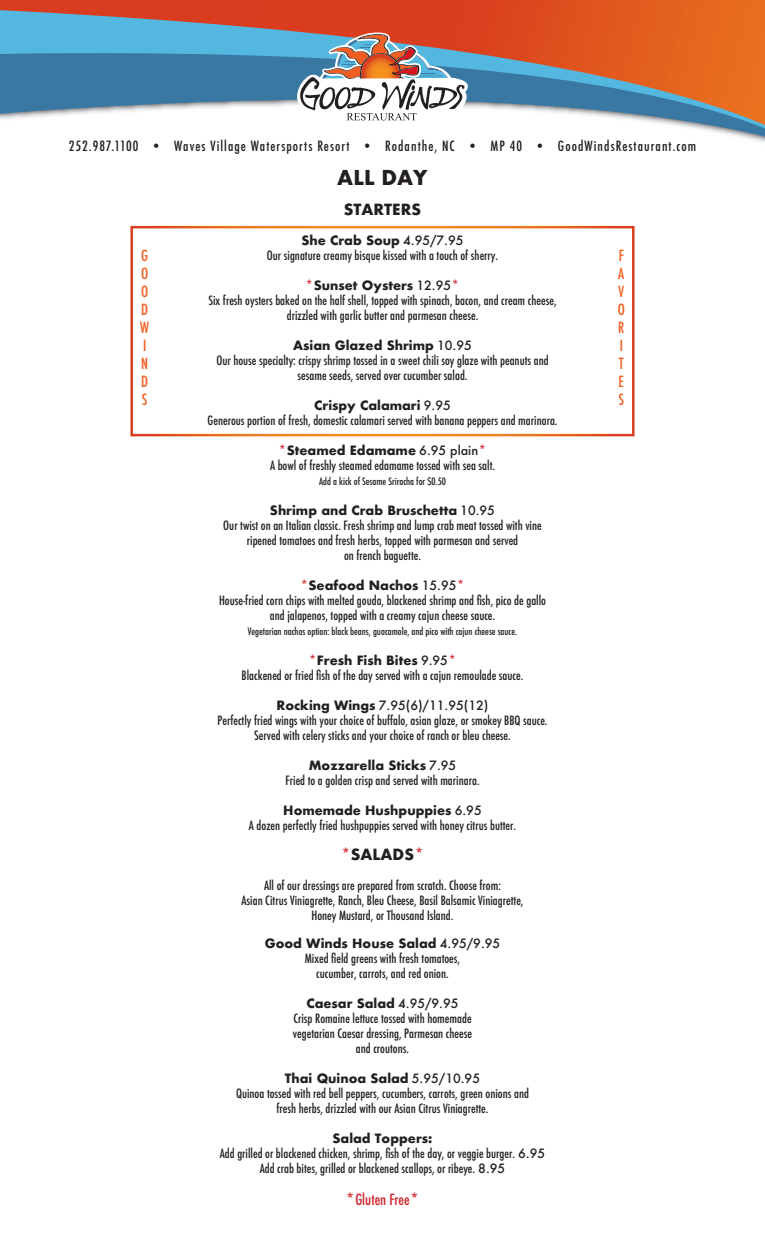
<style>
.page{position:relative;width:765px;height:1260px;background:#fff}
.page>*{position:absolute;margin:0;border:0;box-sizing:border-box;transform-origin:0 0}
.t1{font:700 20px "Futura";color:#231f20}
.t2{font:500 condensed 15px "Futura";color:#f25d21}
.t3{font:700 15px "Futura";color:#231f20}
.t4{font:500 condensed 15px "Futura";color:#d1232a}
.t5{font:500 condensed 13.75px "Futura";letter-spacing:.075em;color:#231f20}
.t6{font:500 condensed 12.5px "Futura";color:#231f20}
.t7{font:700 12.5px "Futura";color:#231f20}
.t8{font:500 12.5px "Futura";color:#231f20}
.t9{font:500 condensed 10px "Futura";color:#231f20}
.s1{font-weight:500}
.s2{color:#d1232a}
.s3{font-weight:700}
.s4{font-stretch:normal}
.s5{font-weight:700;font-stretch:normal}
</style>
<div class="page">
<svg style="left:675px;top:125px;width:90px;height:18px"></svg>
<svg style="left:0;top:0;width:765px;height:125px;background:#9d7e78"></svg>
<svg style="left:296px;top:32px;width:181px;height:93px"></svg>
<p class="t5" style="left:69px;top:137px;width:629px">252.987.1100 • Waves Village Watersports Resort • Rodanthe, NC • MP 40 • GoodWindsRestaurant.com</p>
<p class="t2" style="left:141px;top:246px;width:8px">G</p>
<p class="t2" style="left:141px;top:264px;width:9px">O</p>
<p class="t2" style="left:141px;top:282px;width:9px">O</p>
<p class="t2" style="left:141px;top:300px;width:8px">D</p>
<p class="t2" style="left:140px;top:318px;width:10px">W</p>
<p class="t2" style="left:143px;top:336px;width:5px">I</p>
<p class="t2" style="left:141px;top:354px;width:9px">N</p>
<p class="t2" style="left:141px;top:372px;width:8px">D</p>
<p class="t2" style="left:142px;top:390px;width:7px">S</p>
<p class="t1" style="left:337px;top:163px;width:92px">ALL DAY</p>
<p class="t3" style="left:344px;top:199px;width:79px">STARTERS</p>
<p class="t7" style="left:301px;top:231px;width:164px">She Crab Soup <span class="s1">4.95/7.95</span></p>
<p class="t6" style="left:267px;top:247px;width:233px">Our signature creamy bisque kissed with a touch of sherry.</p>
<p class="t7" style="left:305px;top:276px;width:156px"><span class="s2">*</span>Sunset Oysters <span class="s1">12.95</span><span class="s2">*</span></p>
<p class="t6" style="left:209px;top:292px;width:350px">Six fresh oysters baked on the half shell, topped with spinach, bacon, and cream cheese,</p>
<p class="t6" style="left:287px;top:307px;width:193px">drizzled with garlic butter and parmesan cheese.</p>
<p class="t7" style="left:293px;top:336px;width:180px">Asian Glazed Shrimp <span class="s1">10.95</span></p>
<p class="t6" style="left:216px;top:352px;width:334px">Our house specialty: crispy shrimp tossed in a sweet chili soy glaze with peanuts and</p>
<p class="t6" style="left:298px;top:367px;width:171px">sesame seeds, served over cucumber salad.</p>
<p class="t7" style="left:314px;top:396px;width:138px">Crispy Calamari <span class="s1">9.95</span></p>
<p class="t6" style="left:208px;top:412px;width:351px">Generous portion of fresh, domestic calamari served with banana peppers and marinara.</p>
<p class="t7" style="left:278px;top:441px;width:210px"><span class="s2">*</span>Steamed Edamame <span class="s1">6.95 plain</span><span class="s2">*</span></p>
<p class="t6" style="left:270px;top:457px;width:227px">A bowl of freshly steamed edamame tossed with sea salt.</p>
<p class="t9" style="left:319px;top:475px;width:128px">Add a kick of Sesame Sriracha for $0.50</p>
<p class="t7" style="left:270px;top:501px;width:227px">Shrimp and Crab Bruschetta <span class="s1">10.95</span></p>
<p class="t6" style="left:223px;top:517px;width:320px">Our twist on an Italian classic. Fresh shrimp and lump crab meat tossed with vine</p>
<p class="t6" style="left:247px;top:532px;width:273px">ripened tomatoes and fresh herbs, topped with parmesan and served</p>
<p class="t6" style="left:344px;top:547px;width:79px">on french baguette.</p>
<p class="t7" style="left:300px;top:576px;width:166px"><span class="s2">*</span>Seafood Nachos <span class="s1">15.95</span><span class="s2">*</span></p>
<p class="t6" style="left:219px;top:592px;width:329px">House-fried corn chips with melted gouda, blackened shrimp and fish, pico de gallo</p>
<p class="t6" style="left:270px;top:607px;width:227px">and jalapenos, topped with a creamy cajun cheese sauce.</p>
<p class="t9" style="left:248px;top:625px;width:271px">Vegetarian nachos option: black beans, guacamole, and pico with cajun cheese sauce.</p>
<p class="t7" style="left:308px;top:651px;width:150px"><span class="s2">*</span>Fresh Fish Bites <span class="s1">9.95</span><span class="s2">*</span></p>
<p class="t6" style="left:242px;top:667px;width:283px">Blackened or fried fish of the day served with a cajun remoulade sauce.</p>
<p class="t8" style="left:277px;top:697px;width:213px"><span class="s3">Rocking Wings</span> 7.95(6)/11.95(12)</p>
<p class="t6" style="left:218px;top:712px;width:332px">Perfectly fried wings with your choice of buffalo, asian glaze, or smokey BBQ sauce.</p>
<p class="t6" style="left:254px;top:727px;width:258px">Served with celery sticks and your choice of ranch or bleu cheese.</p>
<p class="t7" style="left:309px;top:756px;width:149px">Mozzarella Sticks <span class="s1">7.95</span></p>
<p class="t6" style="left:285px;top:772px;width:196px">Fried to a golden crisp and served with marinara.</p>
<p class="t7" style="left:283px;top:801px;width:200px">Homemade Hushpuppies <span class="s1">6.95</span></p>
<p class="t6" style="left:249px;top:817px;width:269px">A dozen perfectly fried hushpuppies served with honey citrus butter.</p>
<p class="t3" style="left:341px;top:844px;width:85px"><span class="s2">*</span>SALADS<span class="s2">*</span></p>
<p class="t6" style="left:264px;top:877px;width:238px">All of our dressings are prepared from scratch. Choose from:</p>
<p class="t6" style="left:241px;top:892px;width:284px">Asian Citrus Viniagrette, Ranch, Bleu Cheese, Basil Balsamic Viniagrette,</p>
<p class="t6" style="left:312px;top:907px;width:143px">Honey Mustard, or Thousand Island.</p>
<p class="t7" style="left:265px;top:934px;width:237px">Good Winds House Salad <span class="s1">4.95/9.95</span></p>
<p class="t6" style="left:305px;top:950px;width:157px">Mixed field greens with fresh tomatoes,</p>
<p class="t6" style="left:316px;top:965px;width:134px">cucumber, carrots, and red onion.</p>
<p class="t7" style="left:306px;top:994px;width:154px">Caesar Salad <span class="s1">4.95/9.95</span></p>
<p class="t6" style="left:293px;top:1010px;width:180px">Crisp Romaine lettuce tossed with homemade</p>
<p class="t6" style="left:293px;top:1025px;width:181px">vegetarian Caesar dressing, Parmesan cheese</p>
<p class="t6" style="left:356px;top:1040px;width:55px">and croutons.</p>
<p class="t7" style="left:285px;top:1069px;width:197px">Thai Quinoa Salad <span class="s1">5.95/10.95</span></p>
<p class="t6" style="left:236px;top:1085px;width:294px">Quinoa tossed with red bell peppers, cucumbers, carrots, green onions and</p>
<p class="t6" style="left:277px;top:1100px;width:213px">fresh herbs, drizzled with our Asian Citrus Viniagrette.</p>
<p class="t7" style="left:333px;top:1129px;width:101px">Salad Toppers:</p>
<p class="t6" style="left:220px;top:1145px;width:327px">Add grilled or blackened chicken, shrimp, fish of the day, or veggie burger. <span class="s4">6.95</span></p>
<p class="t6" style="left:260px;top:1160px;width:247px">Add crab bites, grilled or blackened scallops, or ribeye. <span class="s4">8.95</span></p>
<p class="t4" style="left:345px;top:1190px;width:76px"><span class="s5">*</span>Gluten Free<span class="s5">*</span></p>
<p class="t2" style="left:619px;top:246px;width:7px">F</p>
<p class="t2" style="left:618px;top:264px;width:8px">A</p>
<p class="t2" style="left:619px;top:282px;width:7px">V</p>
<p class="t2" style="left:618px;top:300px;width:9px">O</p>
<p class="t2" style="left:618px;top:318px;width:8px">R</p>
<p class="t2" style="left:620px;top:336px;width:5px">I</p>
<p class="t2" style="left:619px;top:354px;width:6px">T</p>
<p class="t2" style="left:619px;top:372px;width:7px">E</p>
<p class="t2" style="left:619px;top:390px;width:7px">S</p>
</div>
